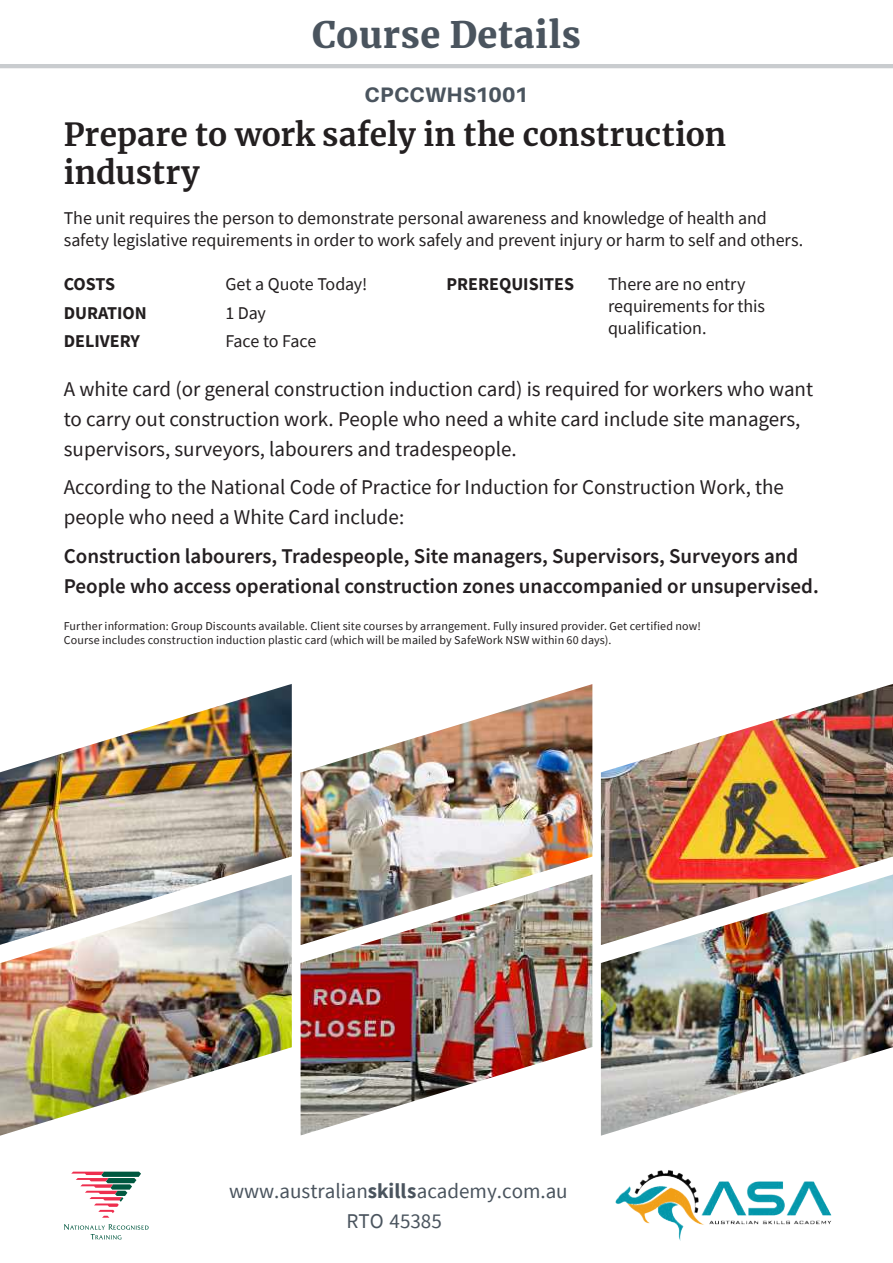
<style>
.page{position:relative;width:893px;height:1263px;background:#fff}
.page>*{position:absolute;margin:0;border:0;box-sizing:border-box;transform-origin:0 0}
.t1{font:900 36px "Merriweather";letter-spacing:.02em;color:#4a545e}
.t2{font:700 31.5px/37.8px "Merriweather";color:#231f20}
.t3{font:21px/30px "Source Sans Pro";color:#241f21}
.t4{font:600 21px/30px "Source Sans Pro";color:#241f21}
.t5{font:21px "Source Sans Pro";color:#4a545e}
.t6{font:800 21px "Aileron";letter-spacing:.015em;color:#4a545e}
.t7{font:18px/21.6px "Source Sans Pro";letter-spacing:-.005em;color:#231f20}
.t8{font:700 18px/28.3px "Source Sans Pro";color:#231f20}
.t9{font:12px/14.4px "Source Sans Pro";letter-spacing:.01em;color:#231f20}
.s1{font-weight:700}
</style>
<div class="page">
<div style="left:0;top:35px;width:893px;height:33px;background:#c9cccf"></div>
<div style="left:0;top:0;width:893px;height:64px;background:#fff"></div>
<svg style="left:71px;top:1171px;width:70px;height:47px"></svg>
<svg style="left:64px;top:1224px;width:85px;height:15px"></svg>
<img style="left:615px;top:1170px;width:217px;height:71px">
<img style="left:601px;top:945px;width:292px;height:191px">
<img style="left:601px;top:684px;width:292px;height:261px">
<img style="left:301px;top:684px;width:291px;height:190px">
<img style="left:301px;top:874px;width:291px;height:261px">
<img style="left:0;top:945px;width:292px;height:191px">
<img style="left:0;top:684px;width:292px;height:261px">
<h1 class="t1" style="left:312px;top:10px;width:270px">Course Details</h1>
<p class="t6" style="left:365px;top:83px;width:165px">CPCCWHS1001</p>
<h2 class="t2" style="left:64px;top:115px;width:664px">Prepare to work safely in the construction industry</h2>
<p class="t7" style="left:64px;top:207px;width:741px">The unit requires the person to demonstrate personal awareness and knowledge of health and safety legislative requirements in order to work safely and prevent injury or harm to self and others.</p>
<p class="t8" style="left:64px;top:270px;width:84px">COSTS<br>DURATION<br>DELIVERY</p>
<p class="t7" style="left:225px;top:270px;width:143px;line-height:28.3px">Get a Quote Today!<br>1 Day<br>Face to Face</p>
<p class="t8" style="left:446px;top:270px;width:129px">PREREQUISITES</p>
<p class="t7" style="left:608px;top:274px;width:158px">There are no entry requirements for this qualification.</p>
<p class="t3" style="left:64px;top:373px;width:751px">A white card (or general construction induction card) is required for workers who want to carry out construction work. People who need a white card include site managers, supervisors, surveyors, labourers and tradespeople.</p>
<p class="t3" style="left:64px;top:472px;width:722px">According to the National Code of Practice for Induction for Construction Work, the people who need a White Card include:</p>
<p class="t4" style="left:64px;top:540px;width:756px">Construction labourers, Tradespeople, Site managers, Supervisors, Surveyors and<br>People who access operational construction zones unaccompanied or unsupervised.</p>
<p class="t9" style="left:64px;top:618px;width:639px">Further information: Group Discounts available. Client site courses by arrangement. Fully insured provider. Get certified now!<br>Course includes construction induction plastic card (which will be mailed by SafeWork NSW within 60 days).</p>
<p class="t5" style="left:229px;top:1177px;width:340px">www.australian<span class="s1">skills</span>academy.com.au</p>
<p class="t5" style="left:347px;top:1208px;width:97px">RTO 45385</p>
</div>
